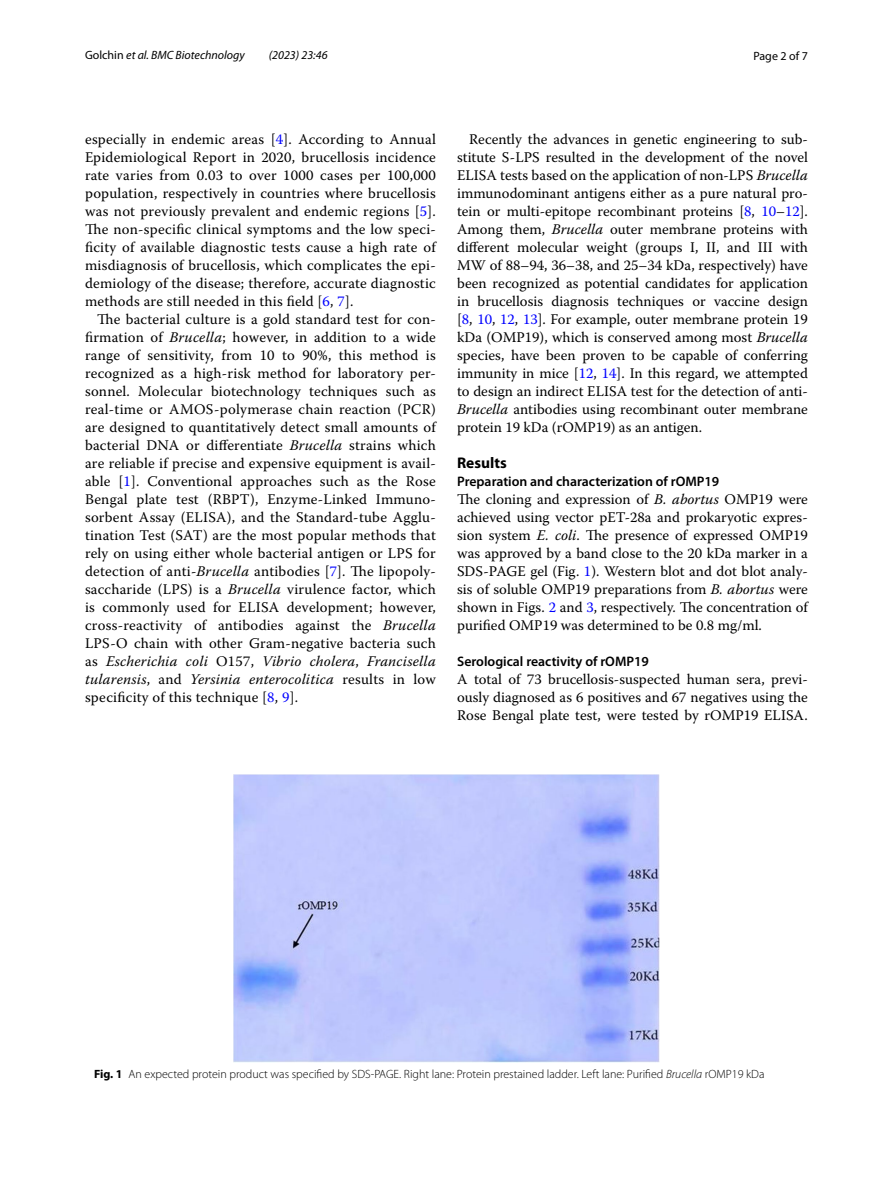
<style>
.page{position:relative;width:893px;height:1187px;background:#fff}
.page>*{position:absolute;margin:0;border:0;box-sizing:border-box;transform-origin:0 0}
.t1{font:700 15.45px "Myriad Pro";color:#000}
.t2{font:14.7px/18px "Warnock Pro";letter-spacing:.005em;color:#000;text-align:justify}
.t3{font:600 13.8px "Myriad Pro";color:#000}
.t4{font:300 12px "Myriad Pro";color:#000}
.t5{font:italic 12px "Myriad Pro";color:#000}
.t6{font:12px "Myriad Pro";color:#000}
.s1{font-style:normal}
.s2{color:#00f}
.s3{font-style:italic}
.s4{font-weight:700}
</style>
<div class="page">
<img style="left:234px;top:774px;width:425px;height:288px">
<p class="t5" style="left:85px;top:48px;width:161px"><span class="s1">Golchin</span> et al. BMC Biotechnology</p>
<p class="t5" style="left:269px;top:48px;width:60px">(2023) 23:46</p>
<p class="t6" style="left:753px;top:48px;width:56px">Page 2 of 7</p>
<p class="t2" style="left:85px;top:130px;width:352px">especially in endemic areas [<span class="s2">4</span>]. According to Annual Epidemiological Report in 2020, brucellosis incidence rate varies from 0.03 to over 1000 cases per 100,000 population, respectively in countries where brucellosis was not previously prevalent and endemic regions [<span class="s2">5</span>].<br>The non-specific clinical symptoms and the low speci&shy;ficity of available diagnostic tests cause a high rate of misdiagnosis of brucellosis, which complicates the epi&shy;demiology of the disease; therefore, accurate diagnostic methods are still needed in this field [<span class="s2">6</span>, <span class="s2">7</span>].</p>
<p class="t2" style="left:85px;top:310px;width:352px;text-indent:12px">The bacterial culture is a gold standard test for con&shy;firmation of <span class="s3">Brucella</span>; however, in addition to a wide range of sensitivity, from 10 to 90%, this method is recognized as a high-risk method for laboratory per&shy;sonnel. Molecular biotechnology techniques such as real-time or AMOS-polymerase chain reaction (PCR) are designed to quantitatively detect small amounts of bacterial DNA or differentiate <span class="s3">Brucella</span> strains which are reliable if precise and expensive equipment is avail&shy;able [<span class="s2">1</span>]. Conventional approaches such as the Rose Bengal plate test (RBPT), Enzyme-Linked Immuno&shy;sorbent Assay (ELISA), and the Standard-tube Agglu&shy;tination Test (SAT) are the most popular methods that rely on using either whole bacterial antigen or LPS for detection of anti-<span class="s3">Brucella</span> antibodies [<span class="s2">7</span>]. The lipopoly&shy;saccharide (LPS) is a <span class="s3">Brucella</span> virulence factor, which is commonly used for ELISA development; however, cross-reactivity of antibodies against the <span class="s3">Brucella </span>LPS-O chain with other Gram-negative bacteria such as <span class="s3">Escherichia coli</span> O157, <span class="s3">Vibrio cholera</span>, <span class="s3">Francisella tularensis</span>, and <span class="s3">Yersinia enterocolitica</span> results in low specificity of this technique [<span class="s2">8</span>, <span class="s2">9</span>].</p>
<p class="t2" style="left:457px;top:130px;width:352px;text-indent:12px">Recently the advances in genetic engineering to sub&shy;stitute S-LPS resulted in the development of the novel ELISA tests based on the application of non-LPS <span class="s3">Brucella </span>immunodominant antigens either as a pure natural pro&shy;tein or multi-epitope recombinant proteins [<span class="s2">8</span>, <span class="s2">10</span>–<span class="s2">12</span>].<br>Among them, <span class="s3">Brucella</span> outer membrane proteins with different molecular weight (groups I, II, and III with MW of 88–94, 36–38, and 25–34 kDa, respectively) have been recognized as potential candidates for application in brucellosis diagnosis techniques or vaccine design [<span class="s2">8</span>, <span class="s2">10</span>, <span class="s2">12</span>, <span class="s2">13</span>]. For example, outer membrane protein 19 kDa (OMP19), which is conserved among most <span class="s3">Brucella </span>species, have been proven to be capable of conferring immunity in mice [<span class="s2">12</span>, <span class="s2">14</span>]. In this regard, we attempted to design an indirect ELISA test for the detection of anti-<span class="s3">Brucella</span> antibodies using recombinant outer membrane protein 19 kDa (rOMP19) as an antigen.</p>
<p class="t1" style="left:457px;top:452px;width:51px">Results</p>
<p class="t3" style="left:457px;top:472px;width:264px">Preparation and characterization of rOMP19</p>
<p class="t2" style="left:457px;top:490px;width:352px">The cloning and expression of <span class="s3">B. abortus</span> OMP19 were achieved using vector pET-28a and prokaryotic expres&shy;sion system <span class="s3">E. coli</span>. The presence of expressed OMP19 was approved by a band close to the 20 kDa marker in a SDS-PAGE gel (Fig. <span class="s2">1</span>). Western blot and dot blot analy&shy;sis of soluble OMP19 preparations from <span class="s3">B. abortus</span> were shown in Figs. <span class="s2">2</span> and <span class="s2">3</span>, respectively. The concentration of purified OMP19 was determined to be 0.8 mg/ml.</p>
<p class="t3" style="left:457px;top:652px;width:193px">Serological reactivity of rOMP19</p>
<p class="t2" style="left:457px;top:670px;width:352px">A total of 73 brucellosis-suspected human sera, previ&shy;ously diagnosed as 6 positives and 67 negatives using the Rose Bengal plate test, were tested by rOMP19 ELISA.</p>
<p class="t4" style="left:94px;top:1067px;width:672px"><span class="s4">Fig. 1</span> An expected protein product was specified by SDS-PAGE. Right lane: Protein prestained ladder. Left lane: Purified <span class="s3">Brucella</span> rOMP19 kDa</p>
</div>
